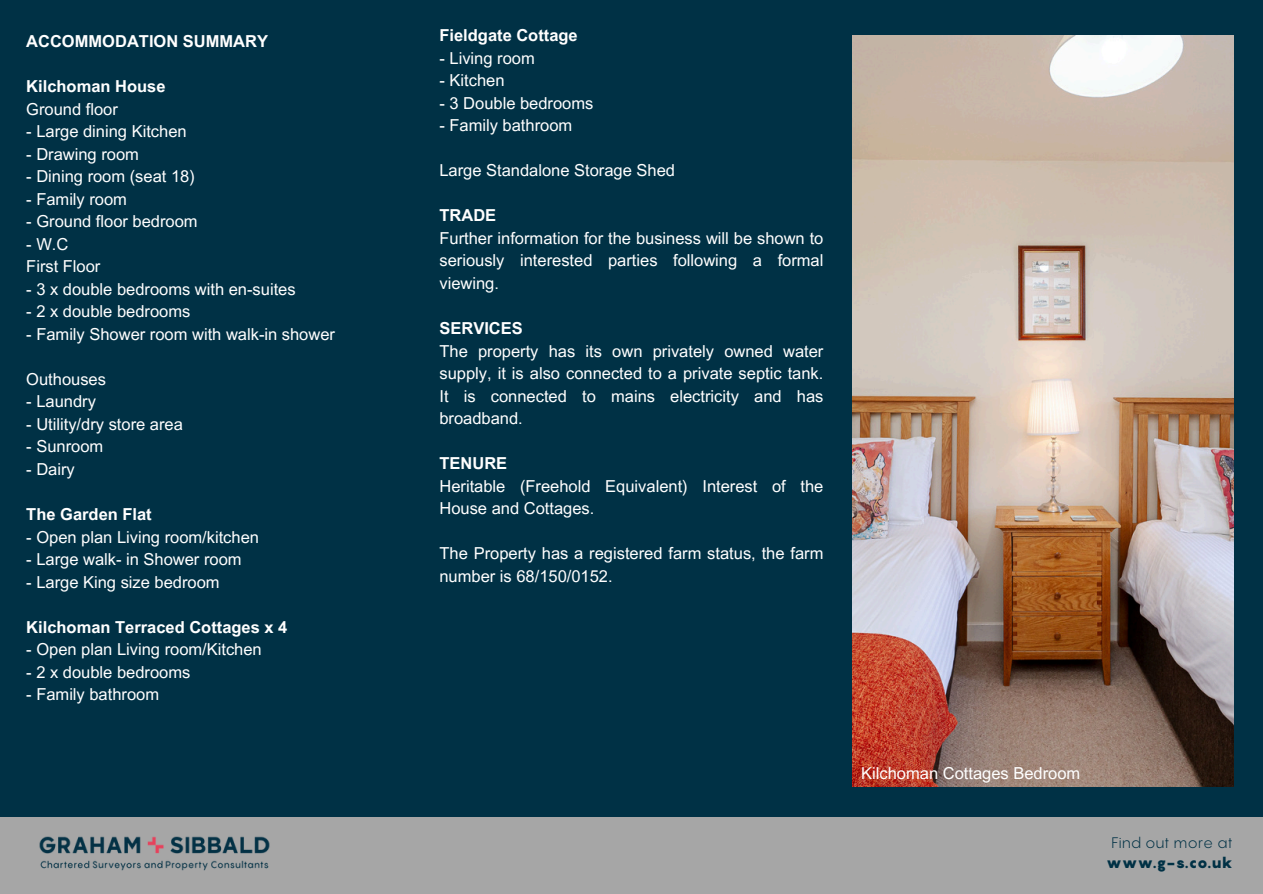
<style>
.page{position:relative;width:1263px;height:894px;background:#fff}
.page>*{position:absolute;margin:0;border:0;box-sizing:border-box;transform-origin:0 0}
.t1{font:16.5px/22.5px "Arial MT Pro";color:#fff;text-align:justify}
.t2{font:700 16.5px "Arial MT Pro";color:#fff}
.t3{font:15px "Pangram";color:#003145}
.t4{font:900 15px "Pangram";color:#003145}
</style>
<div class="page">
<div style="left:0;top:0;width:1263px;height:893px;background:#003145"></div>
<img style="left:853px;top:35px;width:380px;height:751px">
<div style="left:0;top:817px;width:1263px;height:76px;background:#a6a6a6"></div>
<img style="left:39px;top:836px;width:231px;height:35px">
<p class="t2" style="left:26px;top:35px;width:243px">ACCOMMODATION SUMMARY</p>
<p class="t2" style="left:26px;top:80px;width:141px">Kilchoman House</p>
<p class="t1" style="left:26px;top:100px;width:93px">Ground floor</p>
<p class="t1" style="left:26px;top:122px;width:162px">- Large dining Kitchen</p>
<p class="t1" style="left:26px;top:145px;width:114px">- Drawing room</p>
<p class="t1" style="left:26px;top:167px;width:170px">- Dining room (seat 18)</p>
<p class="t1" style="left:26px;top:190px;width:102px">- Family room</p>
<p class="t1" style="left:26px;top:212px;width:173px">- Ground floor bedroom</p>
<p class="t1" style="left:26px;top:235px;width:44px">- W.C</p>
<p class="t1" style="left:26px;top:257px;width:76px">First Floor</p>
<p class="t1" style="left:26px;top:280px;width:271px">- 3 x double bedrooms with en-suites</p>
<p class="t1" style="left:26px;top:302px;width:166px">- 2 x double bedrooms</p>
<p class="t1" style="left:26px;top:325px;width:310px">- Family Shower room with walk-in shower</p>
<p class="t1" style="left:26px;top:370px;width:81px">Outhouses</p>
<p class="t1" style="left:26px;top:392px;width:71px">- Laundry</p>
<p class="t1" style="left:26px;top:415px;width:158px">- Utility/dry store area</p>
<p class="t1" style="left:26px;top:437px;width:78px">- Sunroom</p>
<p class="t1" style="left:26px;top:460px;width:50px">- Dairy</p>
<p class="t2" style="left:26px;top:508px;width:127px">The Garden Flat</p>
<p class="t1" style="left:26px;top:527px;width:234px">- Open plan Living room/kitchen</p>
<p class="t1" style="left:26px;top:550px;width:217px">- Large walk- in Shower room</p>
<p class="t1" style="left:26px;top:572px;width:195px">- Large King size bedroom</p>
<p class="t2" style="left:26px;top:620px;width:263px">Kilchoman Terraced Cottages x 4</p>
<p class="t1" style="left:26px;top:640px;width:237px">- Open plan Living room/Kitchen</p>
<p class="t1" style="left:26px;top:662px;width:166px">- 2 x double bedrooms</p>
<p class="t1" style="left:26px;top:685px;width:134px">- Family bathroom</p>
<p class="t2" style="left:439px;top:29px;width:140px">Fieldgate Cottage</p>
<p class="t1" style="left:439px;top:49px;width:97px">- Living room</p>
<p class="t1" style="left:439px;top:71px;width:67px">- Kitchen</p>
<p class="t1" style="left:439px;top:94px;width:155px">- 3 Double bedrooms</p>
<p class="t1" style="left:439px;top:116px;width:134px">- Family bathroom</p>
<p class="t1" style="left:439px;top:161px;width:237px">Large Standalone Storage Shed</p>
<p class="t2" style="left:439px;top:209px;width:58px">TRADE</p>
<p class="t1" style="left:439px;top:229px;width:386px">Further information for the business will be shown to seriously interested parties following a formal viewing.</p>
<p class="t2" style="left:439px;top:322px;width:85px">SERVICES</p>
<p class="t1" style="left:439px;top:341px;width:386px">The property has its own privately owned water supply, it is also connected to a private septic tank.<br>It is connected to mains electricity and has broadband.</p>
<p class="t2" style="left:439px;top:457px;width:69px">TENURE</p>
<p class="t1" style="left:439px;top:476px;width:386px">Heritable (Freehold Equivalent) Interest of the<br>House and Cottages.</p>
<p class="t1" style="left:439px;top:544px;width:386px">The Property has a registered farm status, the farm number is 68/150/0152.</p>
<p class="t1" style="left:861px;top:763px;width:221px">Kilchoman Cottages Bedroom</p>
<h1 class="t3" style="left:1111px;top:832px;width:123px">Find out more at</h1>
<p class="t4" style="left:1106px;top:853px;width:128px">www.g-s.co.uk</p>
</div>
